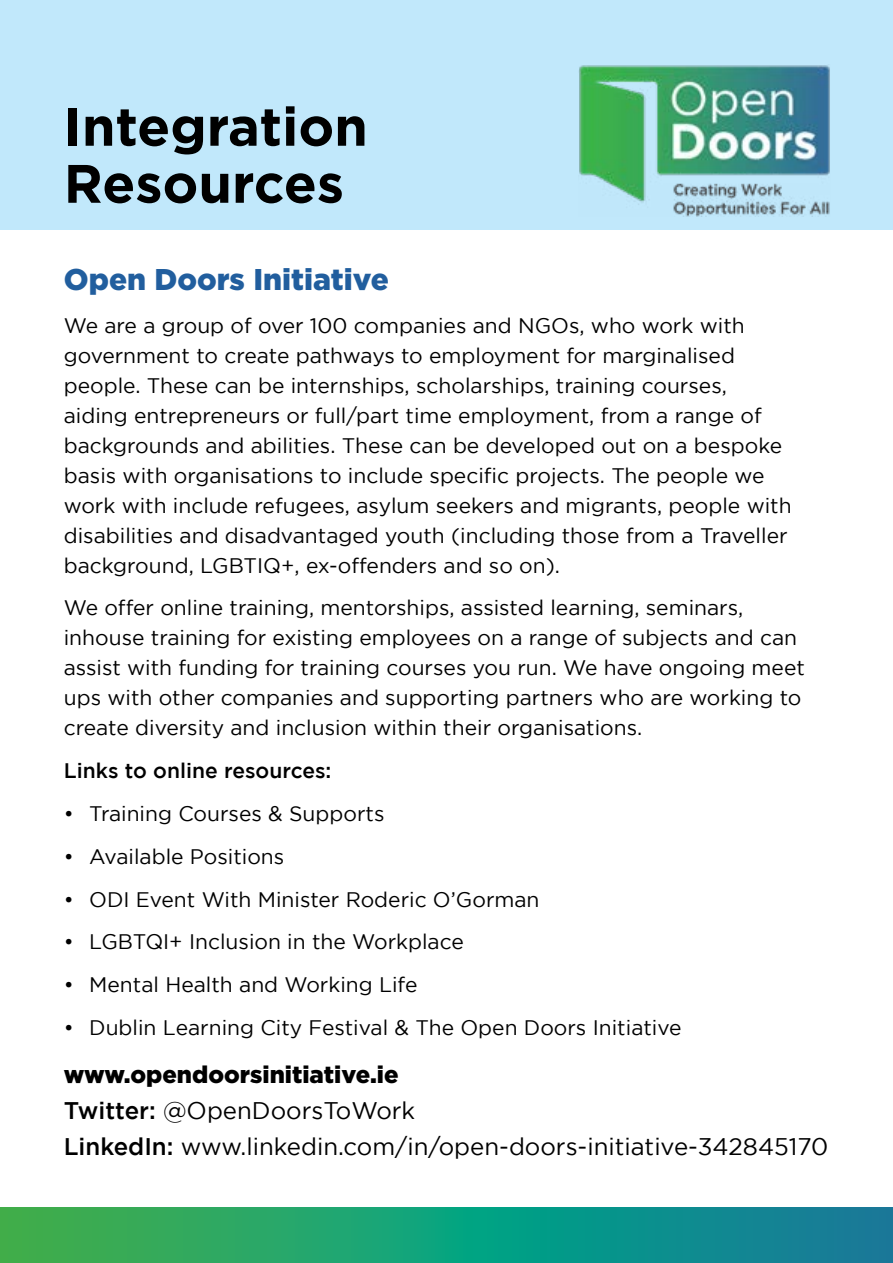
<style>
.page{position:relative;width:893px;height:1263px;background:#fff}
.page>*{position:absolute;margin:0;border:0;box-sizing:border-box;transform-origin:0 0}
.t1{font:700 54px/57px "Gotham";color:#000}
.t2{font:900 30px "Gotham";color:#215e9e}
.t3{font:24px/36px "Gotham";color:#000}
.t4{font:21px/30px "Gotham";color:#000}
.t5{font:500 21px "Gotham";color:#000}
.s1{font-weight:900}
.s2{font-weight:500}
</style>
<div class="page">
<div style="left:0;top:0;width:893px;height:230px;background:#c1e8fb"></div>
<img style="left:579px;top:65px;width:251px;height:151px">
<svg style="left:0;top:1208px;width:893px;height:55px;background:#1b9b78"></svg>
<h1 class="t1" style="left:64px;top:97px;width:306px">Integration<br>Resources</h1>
<h2 class="t2" style="left:64px;top:262px;width:327px">Open Doors Initiative</h2>
<p class="t4" style="left:64px;top:310px;width:729px">We are a group of over 100 companies and NGOs, who work with government to create pathways to employment for marginalised people. These can be internships, scholarships, training courses, aiding entrepreneurs or full/part time employment, from a range of backgrounds and abilities. These can be developed out on a bespoke basis with organisations to include specific projects. The people we work with include refugees, asylum seekers and migrants, people with disabilities and disadvantaged youth (including those from a Traveller background, LGBTIQ+, ex-offenders and so on).</p>
<p class="t4" style="left:64px;top:593px;width:743px">We offer online training, mentorships, assisted learning, seminars, inhouse training for existing employees on a range of subjects and can assist with funding for training courses you run. We have ongoing meet ups with other companies and supporting partners who are working to create diversity and inclusion within their organisations.</p>
<p class="t5" style="left:64px;top:759px;width:269px">Links to online resources:</p>
<p class="t4" style="left:64px;top:798px;width:322px">• Training Courses &amp; Supports</p>
<p class="t4" style="left:64px;top:841px;width:222px">• Available Positions</p>
<p class="t4" style="left:64px;top:884px;width:477px">• ODI Event With Minister Roderic O’Gorman</p>
<p class="t4" style="left:64px;top:926px;width:402px">• LGBTQI+ Inclusion in the Workplace</p>
<p class="t4" style="left:64px;top:969px;width:355px">• Mental Health and Working Life</p>
<p class="t4" style="left:64px;top:1012px;width:619px">• Dublin Learning City Festival &amp; The Open Doors Initiative</p>
<p class="t3" style="left:64px;top:1056px;width:766px"><span class="s1">www.opendoorsinitiative.ie<br></span><span class="s2">Twitter:</span> @OpenDoorsToWork<br><span class="s2">LinkedIn:</span> www.linkedin.com/in/open-doors-initiative-342845170</p>
</div>
